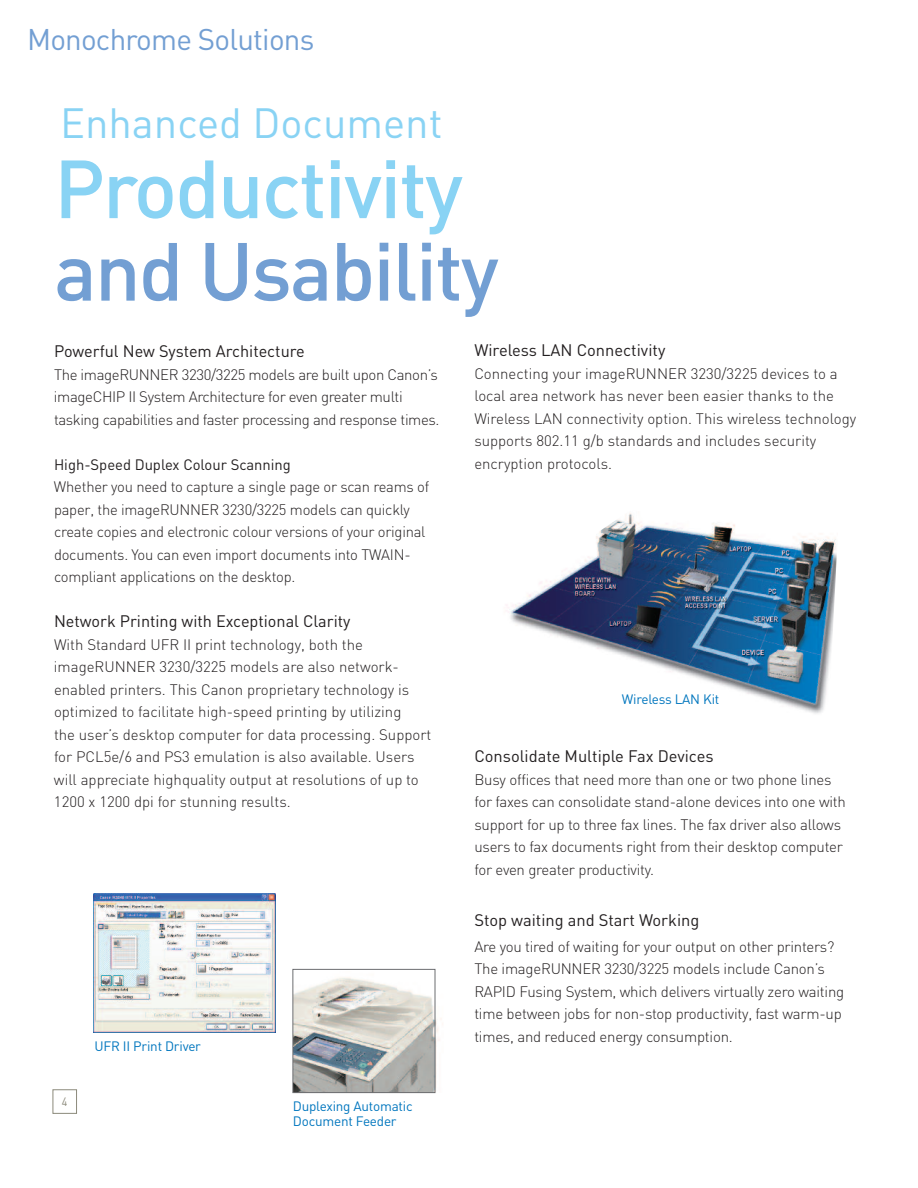
<style>
.page{position:relative;width:918px;height:1188px;background:#fff}
.page>*{position:absolute;margin:0;border:0;box-sizing:border-box;transform-origin:0 0}
.t1{font:500 81px "DIN";letter-spacing:-.025em;color:#89d3f4}
.t2{font:500 81px "DIN";letter-spacing:-.025em;color:#739fd3}
.t3{font:41.85px "DIN";color:#89d3f4}
.t4{font:29.55px "DIN";letter-spacing:-.025em;color:#739fd3}
.t5{font:16.5px "DIN";color:#231f20}
.t6{font:300 15px/22.5px "DIN";letter-spacing:-.015em;color:#231f20}
.t7{font:15px "DIN";color:#231f20}
.t8{font:13.5px/15px "DIN";letter-spacing:-.015em;color:#0076be}
.t9{font:12px "DIN";color:#8c8a7b;scale:.9 1}
</style>
<div class="page">
<div style="left:53px;top:1089px;width:24px;height:25px;border:1px solid #8c8a7b"></div>
<img style="left:94px;top:893px;width:181px;height:140px">
<img style="left:294px;top:972px;width:148px;height:120px">
<img style="left:506px;top:513px;width:331px;height:201px">
<div style="left:292px;top:969px;width:143px;height:124px;border:1px solid #6c6d70"></div>
<h3 class="t4" style="left:27px;top:29px;width:289px">Monochrome Solutions</h3>
<h2 class="t3" style="left:60px;top:109px;width:384px">Enhanced Document</h2>
<h1 class="t1" style="left:54px;top:160px;width:410px">Productivity</h1>
<h1 class="t2" style="left:54px;top:243px;width:446px">and Usability</h1>
<p class="t5" style="left:54px;top:345px;width:252px">Powerful New System Architecture</p>
<p class="t6" style="left:54px;top:365px;width:387px">The imageRUNNER 3230/3225 models are built upon Canon’s imageCHIP II System Architecture for even greater multi tasking capabilities and faster processing and response times.</p>
<p class="t7" style="left:54px;top:459px;width:238px">High-Speed Duplex Colour Scanning</p>
<p class="t6" style="left:54px;top:477px;width:377px">Whether you need to capture a single page or scan reams of paper, the imageRUNNER 3230/3225 models can quickly create copies and electronic colour versions of your original documents. You can even import documents into TWAIN&shy;compliant applications on the desktop.</p>
<p class="t5" style="left:54px;top:615px;width:298px">Network Printing with Exceptional Clarity</p>
<p class="t6" style="left:54px;top:635px;width:379px">With Standard UFR II print technology, both the imageRUNNER 3230/3225 models are also network&shy;enabled printers. This Canon proprietary technology is optimized to facilitate high-speed printing by utilizing<br>the user’s desktop computer for data processing. Support for PCL5e/6 and PS3 emulation is also available. Users will appreciate highquality output at resolutions of up to 1200 x 1200 dpi for stunning results.</p>
<p class="t9" style="left:62px;top:1097px;width:8px">4</p>
<p class="t8" style="left:95px;top:1040px;width:108px">UFR II Print Driver</p>
<p class="t8" style="left:293px;top:1100px;width:121px">Duplexing Automatic<br>Document Feeder</p>
<p class="t5" style="left:474px;top:344px;width:193px">Wireless LAN Connectivity</p>
<p class="t6" style="left:474px;top:364px;width:383px">Connecting your imageRUNNER 3230/3225 devices to a local area network has never been easier thanks to the Wireless LAN connectivity option. This wireless technology supports 802.11 g/b standards and includes security encryption protocols.</p>
<p class="t8" style="left:622px;top:693px;width:99px">Wireless LAN Kit</p>
<p class="t5" style="left:474px;top:750px;width:241px">Consolidate Multiple Fax Devices</p>
<p class="t6" style="left:474px;top:770px;width:373px">Busy offices that need more than one or two phone lines for faxes can consolidate stand-alone devices into one with support for up to three fax lines. The fax driver also allows users to fax documents right from their desktop computer for even greater productivity.</p>
<p class="t5" style="left:474px;top:914px;width:227px">Stop waiting and Start Working</p>
<p class="t6" style="left:474px;top:937px;width:371px">Are you tired of waiting for your output on other printers?<br>The imageRUNNER 3230/3225 models include Canon’s RAPID Fusing System, which delivers virtually zero waiting time between jobs for non-stop productivity, fast warm-up times, and reduced energy consumption.</p>
</div>
